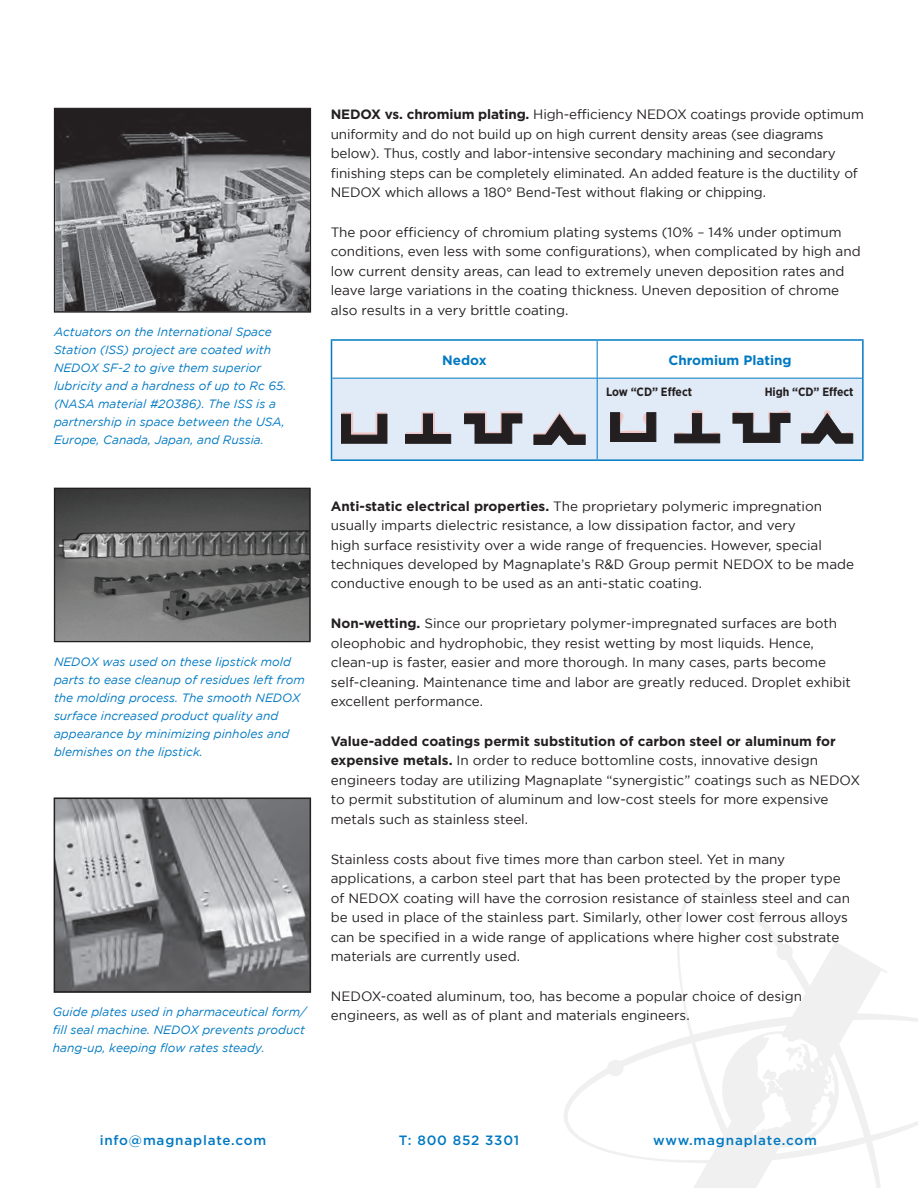
<style>
.page{position:relative;width:918px;height:1188px;background:#fff}
.page>*{position:absolute;margin:0;border:0;box-sizing:border-box;transform-origin:0 0}
.t1{font:13.5px/19.5px "Gotham";color:#231f20}
.t2{font:500 13.5px "Gotham";letter-spacing:.06em;color:#0079c2}
.t3{font:700 13.5px "Gotham";color:#0079c2}
.t4{font:italic 12px/18px "Gotham";color:#0079c2}
.t5{font:700 12px "Gotham Narrow";color:#231f20}
.s1{font-weight:700}
</style>
<div class="page">
<svg style="left:564px;top:1015px;width:354px;height:147px"></svg>
<svg style="left:677px;top:885px;width:207px;height:303px"></svg>
<svg style="left:714px;top:1023px;width:133px;height:133px"></svg>
<svg style="left:606px;top:1059px;width:19px;height:18px"></svg>
<svg style="left:775px;top:943px;width:19px;height:18px"></svg>
<img style="left:56px;top:490px;width:252px;height:150px">
<div style="left:54px;top:488px;width:256px;height:154px;border:1px solid #231f20"></div>
<img style="left:56px;top:110px;width:253px;height:200px">
<div style="left:54px;top:108px;width:257px;height:204px;border:1px solid #231f20"></div>
<img style="left:56px;top:800px;width:253px;height:190px">
<div style="left:54px;top:798px;width:257px;height:195px;border:1px solid #231f20"></div>
<hr style="left:331px;top:459px;width:266px;height:2px;background:#0079c2">
<hr style="left:597px;top:459px;width:267px;height:2px;background:#0079c2">
<hr style="left:331px;top:339px;width:266px;height:2px;background:#0079c2">
<hr style="left:331px;top:341px;width:1px;height:37px;background:#0079c2">
<hr style="left:597px;top:339px;width:267px;height:2px;background:#0079c2">
<hr style="left:862px;top:341px;width:2px;height:37px;background:#0079c2">
<hr style="left:331px;top:378px;width:1px;height:81px;background:#0079c2">
<hr style="left:862px;top:378px;width:2px;height:81px;background:#0079c2">
<svg style="left:332px;top:340px;width:531px;height:120px"></svg>
<p class="t4" style="left:54px;top:323px;width:234px">Actuators on the International Space Station (ISS) project are coated with NEDOX SF-2 to give them superior lubricity and a hardness of up to Rc 65. (NASA material #20386). The ISS is a partnership in space between the USA, Europe, Canada, Japan, and Russia.</p>
<p class="t4" style="left:54px;top:653px;width:252px">NEDOX was used on these lipstick mold parts to ease cleanup of residues left from the molding process. The smooth NEDOX surface increased product quality and appearance by minimizing pinholes and blemishes on the lipstick.</p>
<p class="t4" style="left:53px;top:1003px;width:255px;text-align:justify">Guide plates used in pharmaceutical form/ fill seal machine. NEDOX prevents product hang-up, keeping flow rates steady.</p>
<p class="t1" style="left:331px;top:104px;width:535px"><span class="s1">NEDOX vs. chromium plating.</span> High-efficiency NEDOX coatings provide optimum uniformity and do not build up on high current density areas (see diagrams below). Thus, costly and labor-intensive secondary machining and secondary finishing steps can be completely eliminated. An added feature is the ductility of NEDOX which allows a 180° Bend-Test without flaking or chipping.</p>
<p class="t1" style="left:331px;top:222px;width:531px">The poor efficiency of chromium plating systems (10% – 14% under optimum conditions, even less with some configurations), when complicated by high and low current density areas, can lead to extremely uneven deposition rates and leave large variations in the coating thickness. Uneven deposition of chrome also results in a very brittle coating.</p>
<p class="t3" style="left:442px;top:352px;width:46px">Nedox</p>
<p class="t3" style="left:668px;top:352px;width:125px">Chromium Plating</p>
<p class="t5" style="left:606px;top:384px;width:88px">Low “CD” Effect</p>
<p class="t5" style="left:765px;top:384px;width:90px">High “CD” Effect</p>
<p class="t1" style="left:331px;top:496px;width:525px"><span class="s1">Anti-static electrical properties.</span> The proprietary polymeric impregnation usually imparts dielectric resistance, a low dissipation factor, and very<br>high surface resistivity over a wide range of frequencies. However, special techniques developed by Magnaplate’s R&amp;D Group permit NEDOX to be made conductive enough to be used as an anti-static coating.</p>
<p class="t1" style="left:331px;top:614px;width:522px"><span class="s1">Non-wetting.</span> Since our proprietary polymer-impregnated surfaces are both oleophobic and hydrophobic, they resist wetting by most liquids. Hence, clean-up is faster, easier and more thorough. In many cases, parts become self-cleaning. Maintenance time and labor are greatly reduced. Droplet exhibit excellent performance.</p>
<p class="t1" style="left:331px;top:731px;width:531px"><span class="s1">Value-added coatings permit substitution of carbon steel or aluminum for expensive metals.</span> In order to reduce bottomline costs, innovative design engineers today are utilizing Magnaplate “synergistic” coatings such as NEDOX to permit substitution of aluminum and low-cost steels for more expensive metals such as stainless steel.</p>
<p class="t1" style="left:331px;top:849px;width:521px">Stainless costs about five times more than carbon steel. Yet in many applications, a carbon steel part that has been protected by the proper type of NEDOX coating will have the corrosion resistance of stainless steel and can be used in place of the stainless part. Similarly, other lower cost ferrous alloys can be specified in a wide range of applications where higher cost substrate materials are currently used.</p>
<p class="t1" style="left:331px;top:986px;width:473px">NEDOX-coated aluminum, too, has become a popular choice of design engineers, as well as of plant and materials engineers.</p>
<p class="t2" style="left:100px;top:1133px;width:168px">info@magnaplate.com</p>
<p class="t2" style="left:399px;top:1133px;width:122px">T: 800 852 3301</p>
<p class="t2" style="left:653px;top:1133px;width:165px">www.magnaplate.com</p>
</div>
